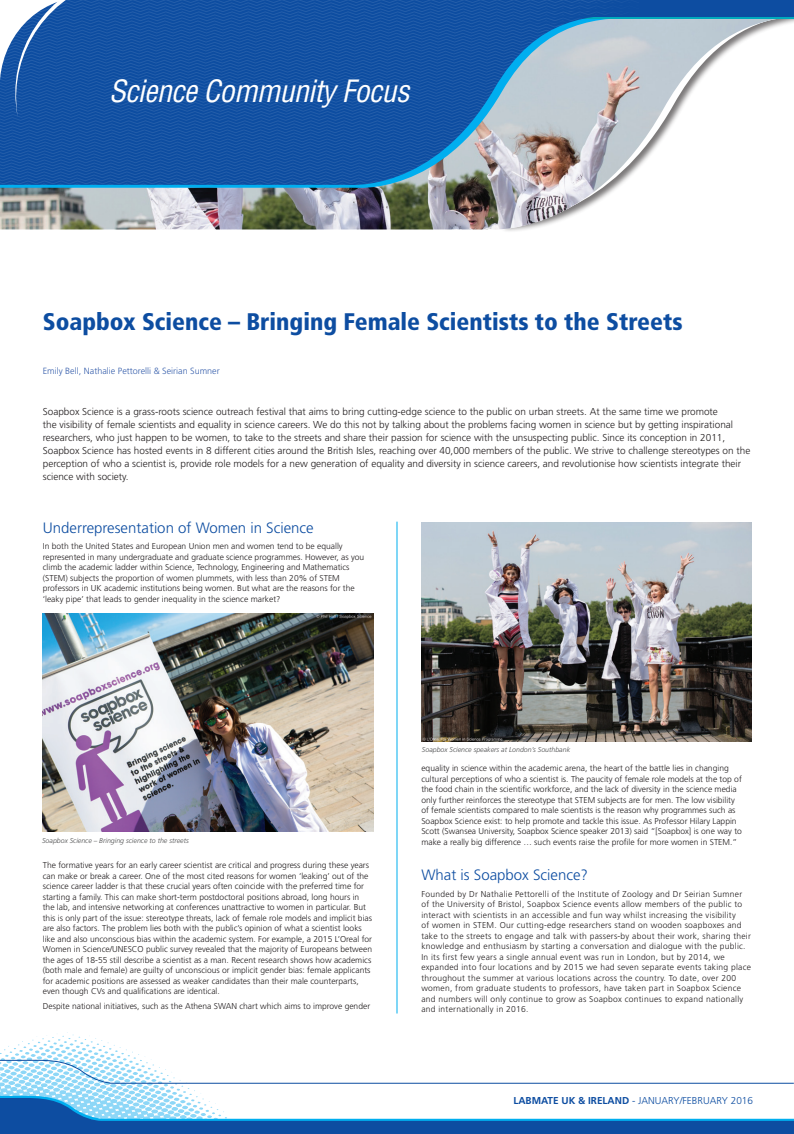
<style>
.page{position:relative;width:794px;height:1134px;background:#fff}
.page>*{position:absolute;margin:0;border:0;box-sizing:border-box;transform-origin:0 0}
.t1{font:italic condensed 30px "Helvetica";letter-spacing:-.02em;color:#fff}
.Article_Heading{font:900 condensed 24px "Frutiger";color:#0d4da1}
.Sub_Headings{font:300 15px "Frutiger";color:#0d4da1}
.Intro_Para{font:300 10px/13px "Frutiger";color:#231f20}
.t2{font:300 10px "Frutiger";color:#0d4da1}
.Author_Details{font:300 9px "Frutiger";color:#375fac}
.Body_Copy{font:300 8.5px/10.5px "Frutiger";color:#231f20}
.Body_Copy-2{font:300 8.5px/10.5px "Frutiger";letter-spacing:.03em;color:#231f20}
.Author_Details-2{font:italic 300 7px "Frutiger";color:#4b4c4d}
.s1{font-weight:700}
</style>
<div class="page">
<img style="left:365px;top:18px;width:413px;height:213px">
<div style="left:0;top:0;width:794px;height:18px;background:#0d4da1"></div>
<svg style="left:365px;top:0;width:274px;height:193px;background:#6589b3"></svg>
<svg style="left:0;top:0;width:365px;height:230px;background:#3366a5"></svg>
<svg style="left:5px;top:0;width:107px;height:117px;background:#2e65ad"></svg>
<svg style="left:0;top:1032px;width:794px;height:102px"></svg>
<hr style="left:396px;top:522px;width:1px;height:491px;background:#00aeef">
<img style="left:421px;top:522px;width:330px;height:220px">
<img style="left:43px;top:613px;width:330px;height:218px">
<p class="t1" style="left:109px;top:73px;width:302px">Science Community Focus</p>
<p class="Article_Heading" style="left:43px;top:308px;width:641px">Soapbox Science – Bringing Female Scientists to the Streets</p>
<p class="Author_Details" style="left:43px;top:365px;width:178px">Emily Bell, Nathalie Pettorelli &amp; Seirian Sumner</p>
<p class="Intro_Para" style="left:43px;top:405px;width:709px">Soapbox Science is a grass-roots science outreach festival that aims to bring cutting-edge science to the public on urban streets. At the same time we promote<br>the visibility of female scientists and equality in science careers. We do this not by talking about the problems facing women in science but by getting inspirational researchers, who just happen to be women, to take to the streets and share their passion for science with the unsuspecting public. Since its conception in 2011, Soapbox Science has hosted events in 8 different cities around the British Isles, reaching over 40,000 members of the public. We strive to challenge stereotypes on the perception of who a scientist is, provide role models for a new generation of equality and diversity in science careers, and revolutionise how scientists integrate their science with society.</p>
<p class="Sub_Headings" style="left:43px;top:519px;width:272px">Underrepresentation of Women in Science</p>
<p class="Body_Copy" style="left:43px;top:541px;width:323px">In both the United States and European Union men and women tend to be equally represented in many undergraduate and graduate science programmes. However, as you climb the academic ladder within Science, Technology, Engineering and Mathematics (STEM) subjects the proportion of women plummets, with less than 20% of STEM professors in UK academic institutions being women. But what are the reasons for the ‘leaky pipe’ that leads to gender inequality in the science market?</p>
<p class="Author_Details-2" style="left:42px;top:836px;width:148px">Soapbox Science – Bringing science to the streets</p>
<p class="Body_Copy" style="left:43px;top:860px;width:331px">The formative years for an early career scientist are critical and progress during these years can make or break a career. One of the most cited reasons for women ‘leaking’ out of the science career ladder is that these crucial years often coincide with the preferred time for starting a family. This can make short-term postdoctoral positions abroad, long hours in the lab, and intensive networking at conferences unattractive to women in particular. But this is only part of the issue: stereotype threats, lack of female role models and implicit bias are also factors. The problem lies both with the public’s opinion of what a scientist looks like and also unconscious bias within the academic system. For example, a 2015 L’Oreal for Women in Science/UNESCO public survey revealed that the majority of Europeans between the ages of 18-55 still describe a scientist as a man. Recent research shows how academics (both male and female) are guilty of unconscious or implicit gender bias: female applicants for academic positions are assessed as weaker candidates than their male counterparts, even though CVs and qualifications are identical.</p>
<p class="Body_Copy" style="left:43px;top:1001px;width:329px">Despite national initiatives, such as the Athena SWAN chart which aims to improve gender</p>
<p class="Author_Details-2" style="left:422px;top:745px;width:150px">Soapbox Science speakers at London’s Southbank</p>
<p class="Body_Copy" style="left:421px;top:763px;width:322px">equality in science within the academic arena, the heart of the battle lies in changing cultural perceptions of who a scientist is. The paucity of female role models at the top of the food chain in the scientific workforce, and the lack of diversity in the science media only further reinforces the stereotype that STEM subjects are for men. The low visibility of female scientists compared to male scientists is the reason why programmes such as Soapbox Science exist: to help promote and tackle this issue. As Professor Hilary Lappin Scott (Swansea University, Soapbox Science speaker 2013) said “[Soapbox] is one way to make a really big difference … such events raise the profile for more women in STEM.”</p>
<p class="Sub_Headings" style="left:421px;top:867px;width:168px">What is Soapbox Science?</p>
<p class="Body_Copy-2" style="left:421px;top:888px;width:331px">Founded by Dr Nathalie Pettorelli of the Institute of Zoology and Dr Seirian Sumner of the University of Bristol, Soapbox Science events allow members of the public to interact with scientists in an accessible and fun way whilst increasing the visibility<br>of women in STEM. Our cutting-edge researchers stand on wooden soapboxes and take to the streets to engage and talk with passers-by about their work, sharing their knowledge and enthusiasm by starting a conversation and dialogue with the public.<br>In its first few years a single annual event was run in London, but by 2014, we expanded into four locations and by 2015 we had seven separate events taking place throughout the summer at various locations across the country. To date, over 200 women, from graduate students to professors, have taken part in Soapbox Science and numbers will only continue to grow as Soapbox continues to expand nationally and internationally in 2016.</p>
<p class="t2" style="left:513px;top:1095px;width:241px"><span class="s1">LABMATE UK &amp; IRELAND</span> - JANUARY/FEBRUARY 2016</p>
</div>
